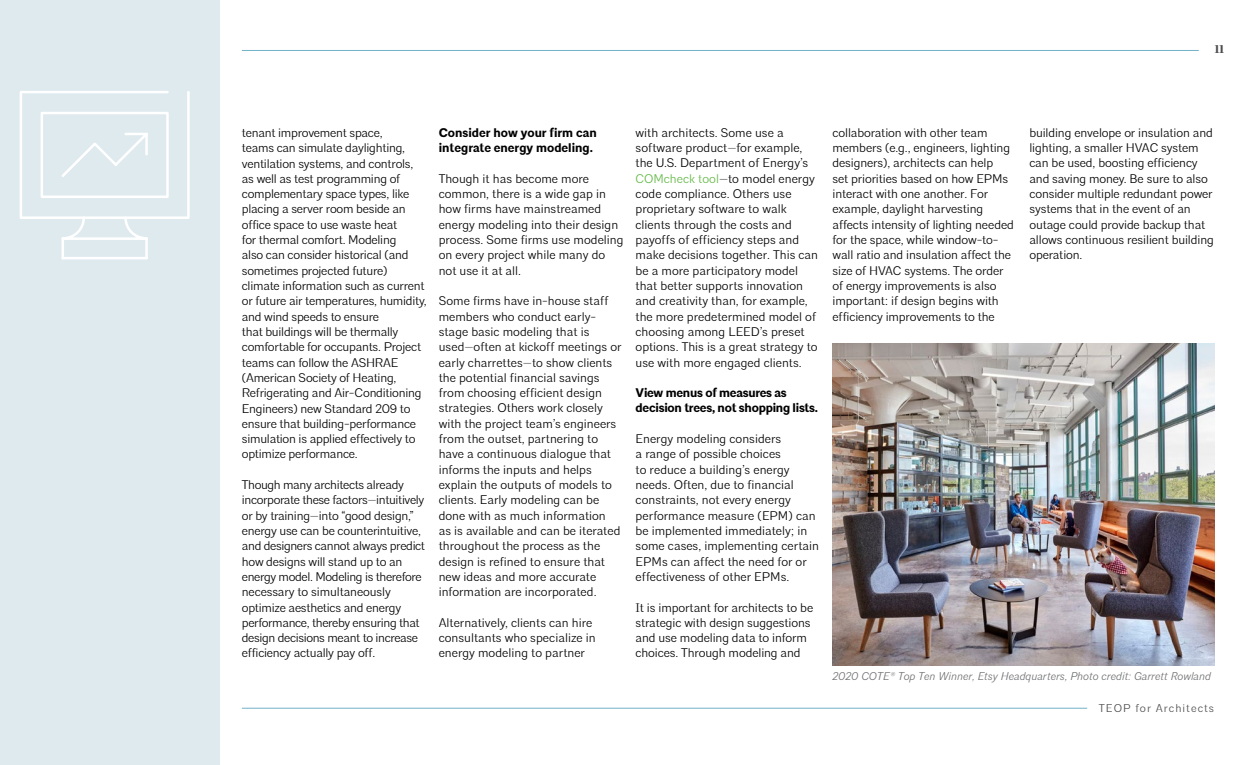
<style>
.page{position:relative;width:1260px;height:765px;background:#fff}
.page>*{position:absolute;margin:0;border:0;box-sizing:border-box;transform-origin:0 0}
.t1{font:300 12.5px/15.4px "Architype";letter-spacing:-.01em;color:#000}
.t2{font:300 12.5px/15.2px "Architype";letter-spacing:-.03em;color:#000}
.t3{font:700 12.5px/15.2px "Architype";letter-spacing:-.01em;color:#000}
.t4{font:italic 300 11.25px "Architype";color:#6d6e71}
.t5{font:300 11.25px "Architype";letter-spacing:.09em;color:#4d4d4f}
.t6{font:700 11.25px "Architype";color:#4d4d4f}
.s1{color:#63b946}
</style>
<div class="page">
<div style="left:0;top:0;width:220px;height:765px;background:#dfeaef"></div>
<hr style="left:242px;top:50px;width:957px;height:1px;background:#72b1c8">
<hr style="left:242px;top:708px;width:845px;height:1px;background:#72b1c8">
<img style="left:832px;top:344px;width:383px;height:321px">
<svg style="left:19px;top:91px;width:171px;height:169px"></svg>
<p class="t6" style="left:1215px;top:43px;width:11px">11</p>
<p class="t1" style="left:242px;top:125px;width:186px">tenant improvement space,<br>teams can simulate daylighting, ventilation systems, and controls, as well as test programming of complementary space types, like placing a server room beside an office space to use waste heat<br>for thermal comfort. Modeling<br>also can consider historical (and sometimes projected future) climate information such as current or future air temperatures, humidity, and wind speeds to ensure<br>that buildings will be thermally comfortable for occupants. Project teams can follow the ASHRAE (American Society of Heating,<br>Refrigerating and Air-Conditioning<br>Engineers) new Standard 209 to ensure that building-performance simulation is applied effectively to optimize performance.</p>
<p class="t2" style="left:242px;top:477px;width:185px">Though many architects already incorporate these factors—intuitively or by training—into “good design,” energy use can be counterintuitive, and designers cannot always predict how designs will stand up to an energy model. Modeling is therefore necessary to simultaneously optimize aesthetics and energy performance, thereby ensuring that design decisions meant to increase efficiency actually pay off.</p>
<p class="t3" style="left:439px;top:125px;width:160px">Consider how your firm can integrate energy modeling.</p>
<p class="t1" style="left:439px;top:171px;width:186px">Though it has become more common, there is a wide gap in how firms have mainstreamed energy modeling into their design process. Some firms use modeling on every project while many do not use it at all.</p>
<p class="t1" style="left:439px;top:294px;width:184px">Some firms have in-house staff members who conduct early&shy;stage basic modeling that is used—often at kickoff meetings or early charrettes—to show clients the potential financial savings from choosing efficient design strategies. Others work closely with the project team’s engineers from the outset, partnering to have a continuous dialogue that informs the inputs and helps explain the outputs of models to clients. Early modeling can be done with as much information<br>as is available and can be iterated throughout the process as the design is refined to ensure that new ideas and more accurate information are incorporated.</p>
<p class="t1" style="left:439px;top:615px;width:158px">Alternatively, clients can hire consultants who specialize in energy modeling to partner</p>
<p class="t1" style="left:636px;top:125px;width:184px">with architects. Some use a software product—for example, the U.S. Department of Energy’s<br><span class="s1">COMcheck tool</span>—to model energy code compliance. Others use proprietary software to walk clients through the costs and payoffs of efficiency steps and make decisions together. This can be a more participatory model that better supports innovation and creativity than, for example, the more predetermined model of choosing among LEED’s preset options. This is a great strategy to use with more engaged clients.</p>
<p class="t3" style="left:636px;top:386px;width:184px">View menus of measures as decision trees, not shopping lists.</p>
<p class="t1" style="left:636px;top:431px;width:185px">Energy modeling considers<br>a range of possible choices<br>to reduce a building’s energy needs. Often, due to financial constraints, not every energy performance measure (EPM) can be implemented immediately; in some cases, implementing certain<br>EPMs can affect the need for or effectiveness of other EPMs.</p>
<p class="t1" style="left:636px;top:600px;width:179px">It is important for architects to be strategic with design suggestions and use modeling data to inform choices. Through modeling and</p>
<p class="t1" style="left:832px;top:125px;width:183px">collaboration with other team members (e.g., engineers, lighting designers), architects can help<br>set priorities based on how EPMs interact with one another. For example, daylight harvesting affects intensity of lighting needed for the space, while window-to&shy;wall ratio and insulation affect the size of HVAC systems. The order of energy improvements is also important: if design begins with efficiency improvements to the</p>
<p class="t1" style="left:1029px;top:125px;width:186px">building envelope or insulation and lighting, a smaller HVAC system can be used, boosting efficiency and saving money. Be sure to also consider multiple redundant power systems that in the event of an outage could provide backup that allows continuous resilient building operation.</p>
<p class="t4" style="left:832px;top:669px;width:380px">2020 COTE® Top Ten Winner, Etsy Headquarters, Photo credit: Garrett Rowland</p>
<p class="t5" style="left:1099px;top:701px;width:117px">TEOP for Architects</p>
</div>
